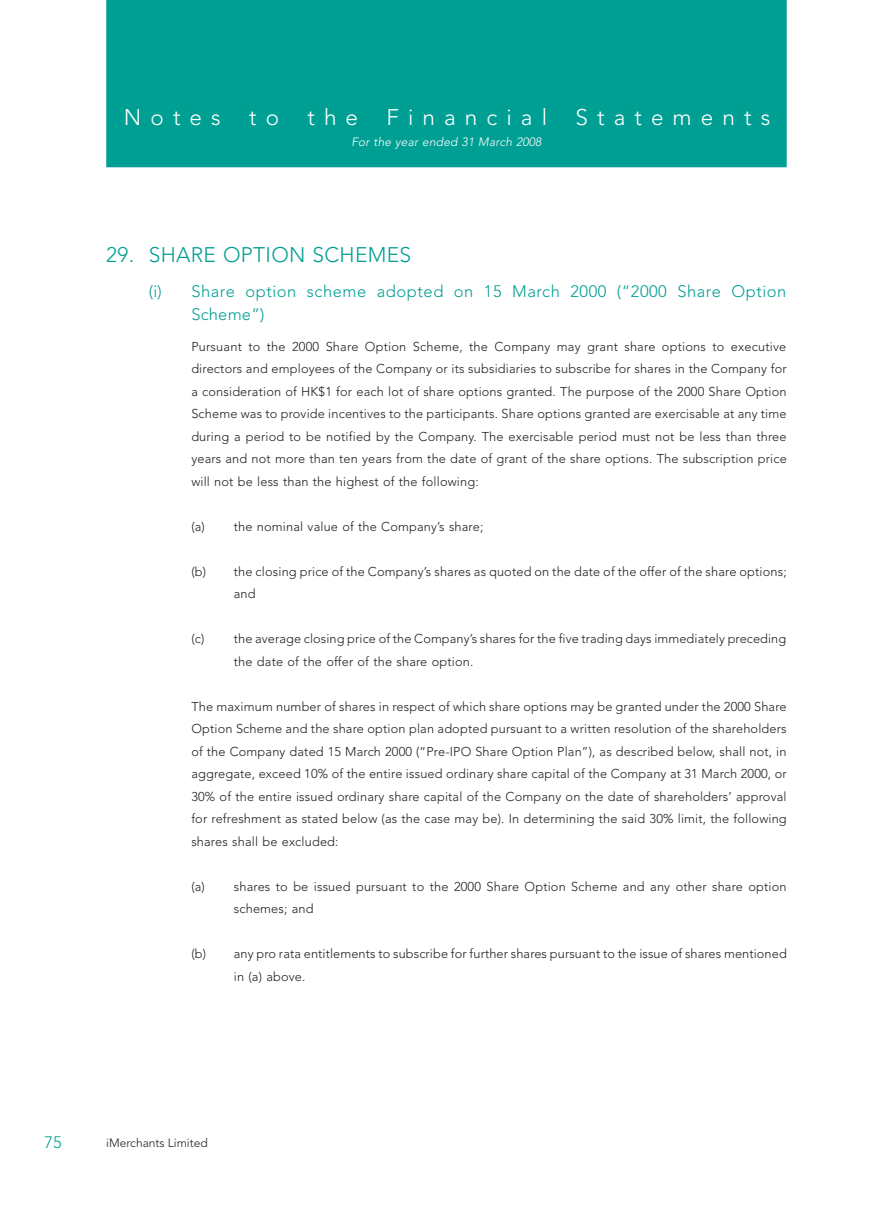
<style>
.page{position:relative;width:893px;height:1212px;background:#fff}
.page>*{position:absolute;margin:0;border:0;box-sizing:border-box;transform-origin:0 0}
.t1{font:300 22.5px "Avenir LT Std";letter-spacing:.405em;color:#fff}
.t2{font:300 21px "Avenir LT Std";letter-spacing:.015em;color:#009f94}
.t3{font:300 16.5px/22.5px "Avenir LT Std";letter-spacing:.035em;color:#009f94}
.t4{font:300 12.75px/22.5px "Avenir LT Std";letter-spacing:.015em;color:#231f20}
.t5{font:italic 300 12px "Avenir LT Std";letter-spacing:.015em;color:#fff}
.t6{font:300 12px "Avenir LT Std";color:#231f20}
</style>
<div class="page">
<div style="left:106px;top:0;width:681px;height:167px;background:#009f94"></div>
<p class="t1" style="left:124px;top:104px;width:98px">Notes</p>
<p class="t1" style="left:249px;top:104px;width:31px">t o</p>
<p class="t1" style="left:307px;top:104px;width:52px">the</p>
<p class="t1" style="left:386px;top:104px;width:162px">Financial</p>
<p class="t1" style="left:575px;top:104px;width:196px">Statements</p>
<p class="t5" style="left:351px;top:135px;width:192px">For the year ended 31 March 2008</p>
<p class="t2" style="left:106px;top:242px;width:306px">29. SHARE OPTION SCHEMES</p>
<p class="t3" style="left:191px;top:280px;width:597px;text-indent:-43px">(i) Share option scheme adopted on 15 March 2000 (“2000 Share Option<br>Scheme”)</p>
<p class="t4" style="left:191px;top:335px;width:597px;text-align:justify">Pursuant to the 2000 Share Option Scheme, the Company may grant share options to executive directors and employees of the Company or its subsidiaries to subscribe for shares in the Company for a consideration of HK$1 for each lot of share options granted. The purpose of the 2000 Share Option Scheme was to provide incentives to the participants. Share options granted are exercisable at any time during a period to be notified by the Company. The exercisable period must not be less than three years and not more than ten years from the date of grant of the share options. The subscription price will not be less than the highest of the following:</p>
<p class="t4" style="left:191px;top:515px;width:294px">(a) the nominal value of the Company’s share;</p>
<p class="t4" style="left:234px;top:560px;width:554px;text-indent:-43px">(b) the closing price of the Company’s shares as quoted on the date of the offer of the share options; and</p>
<p class="t4" style="left:234px;top:628px;width:554px;text-indent:-43px">(c) the average closing price of the Company’s shares for the five trading days immediately preceding the date of the offer of the share option.</p>
<p class="t4" style="left:191px;top:695px;width:597px;text-align:justify">The maximum number of shares in respect of which share options may be granted under the 2000 Share Option Scheme and the share option plan adopted pursuant to a written resolution of the shareholders of the Company dated 15 March 2000 (“Pre-IPO Share Option Plan”), as described below, shall not, in aggregate, exceed 10% of the entire issued ordinary share capital of the Company at 31 March 2000, or 30% of the entire issued ordinary share capital of the Company on the date of shareholders’ approval for refreshment as stated below (as the case may be). In determining the said 30% limit, the following shares shall be excluded:</p>
<p class="t4" style="left:234px;top:875px;width:554px;text-indent:-43px">(a) shares to be issued pursuant to the 2000 Share Option Scheme and any other share option schemes; and</p>
<p class="t4" style="left:234px;top:943px;width:554px;text-indent:-43px">(b) any pro rata entitlements to subscribe for further shares pursuant to the issue of shares mentioned in (a) above.</p>
<p class="t3" style="left:45px;top:1131px;width:19px">75</p>
<p class="t6" style="left:106px;top:1135px;width:103px">iMerchants Limited</p>
</div>
